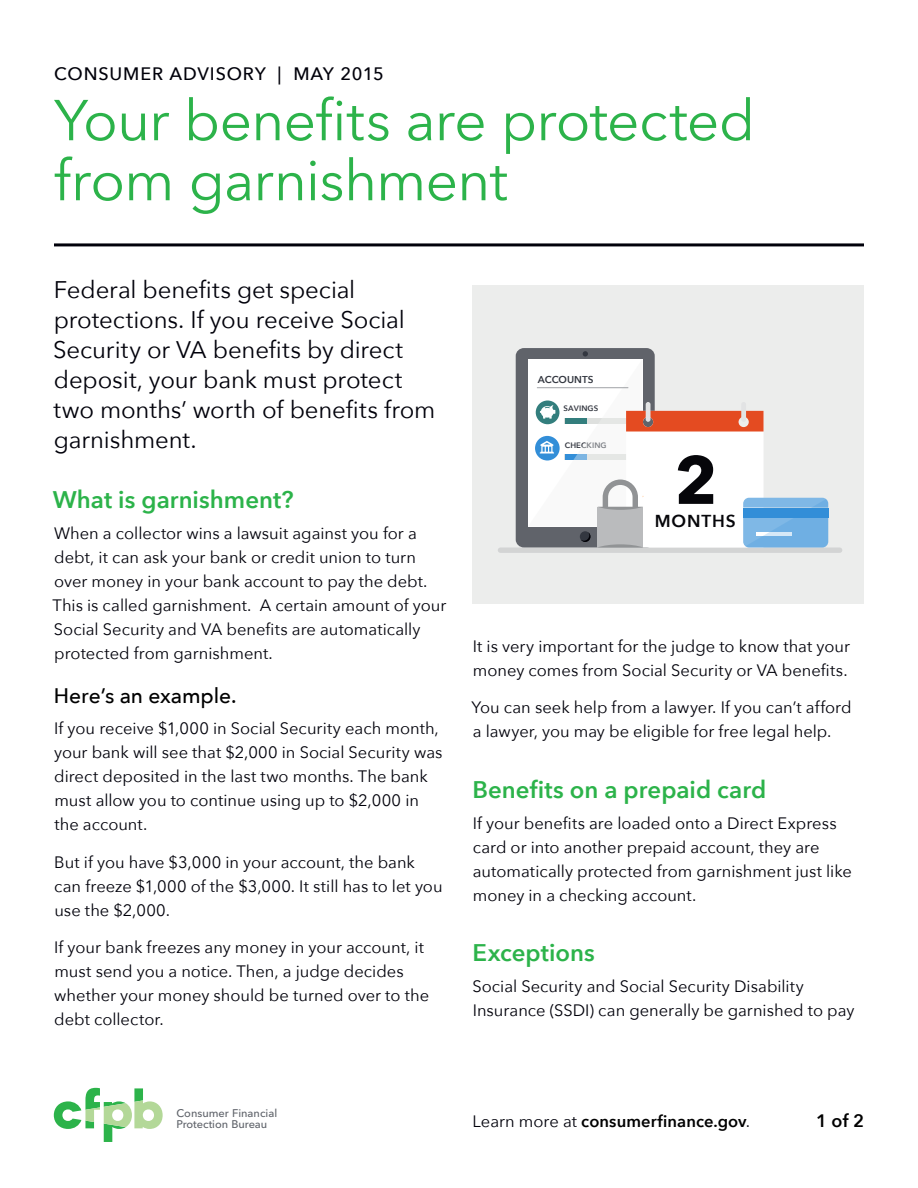
<style>
.page{position:relative;width:918px;height:1188px;background:#fff}
.page>*{position:absolute;margin:0;border:0;box-sizing:border-box;transform-origin:0 0}
.t1{font:700 67.2px "Avenir Next";color:#06060a}
.t2{font:57px/60px "Avenir Next";letter-spacing:-.015em;color:#2cb34a}
.t3{font:24px/30px "Avenir Next";letter-spacing:-.005em;color:#00000a}
.t4{font:600 24px "Avenir Next";color:#2cb34a}
.t5{font:500 21px "Avenir Next";letter-spacing:-.005em;color:#000}
.t6{font:500 18px "Avenir Next";letter-spacing:.045em;color:#00000a}
.t7{font:600 18px "Avenir Next";color:#000}
.t8{font:600 17.25px "Avenir Next";letter-spacing:.05em;color:#06060a}
.t9{font:16.5px/24px "Avenir Next";color:#00000a}
.t10{font:600 16.5px "Avenir Next";letter-spacing:.005em;color:#000}
.t11{font:500 11.1px/11.2px "Avenir Next";color:#5f636a}
.t12{font:600 10.05px "Avenir Next";color:#333740}
.t13{font:600 7.8px "Avenir Next";letter-spacing:.01em;color:#333740}
.s1{font-weight:400;color:#00000a}
</style>
<div class="page">
<div style="left:472px;top:285px;width:392px;height:318px;background:#ecedec"></div>
<svg style="left:54px;top:1088px;width:109px;height:54px"></svg>
<hr style="left:54px;top:243px;width:810px;height:3px;background:#00000a">
<div style="left:498px;top:547px;width:344px;height:6px;background:#d3d4d4;border-radius:3px"></div>
<div style="left:516px;top:348px;width:139px;height:199px;background:#60636a;border-radius:8px"></div>
<svg style="left:528px;top:351px;width:300px;height:196px"></svg>
<p class="t6" style="left:54px;top:63px;width:331px">CONSUMER ADVISORY | MAY 2015</p>
<h2 class="t2" style="left:54px;top:90px;width:703px">Your benefits are protected from garnishment</h2>
<h3 class="t3" style="left:53px;top:274px;width:384px">Federal benefits get special protections. If you receive Social<br>Security or VA benefits by direct deposit, your bank must protect two months’ worth of benefits from garnishment.</h3>
<h3 class="t4" style="left:53px;top:486px;width:242px">What is garnishment?</h3>
<p class="t9" style="left:52px;top:522px;width:395px">When a collector wins a lawsuit against you for a debt, it can ask your bank or credit union to turn over money in your bank account to pay the debt.<br>This is called garnishment. A certain amount of your Social Security and VA benefits are automatically protected from garnishment.</p>
<p class="t5" style="left:54px;top:684px;width:184px">Here’s an example.</p>
<p class="t9" style="left:54px;top:717px;width:390px">If you receive $1,000 in Social Security each month, your bank will see that $2,000 in Social Security was direct deposited in the last two months. The bank must allow you to continue using up to $2,000 in the account.</p>
<p class="t9" style="left:54px;top:850px;width:390px">But if you have $3,000 in your account, the bank can freeze $1,000 of the $3,000. It still has to let you use the $2,000.</p>
<p class="t9" style="left:54px;top:936px;width:376px">If your bank freezes any money in your account, it must send you a notice. Then, a judge decides whether your money should be turned over to the debt collector.</p>
<p class="t12" style="left:538px;top:374px;width:57px">ACCOUNTS</p>
<p class="t13" style="left:564px;top:403px;width:36px">SAVINGS</p>
<p class="t13" style="left:565px;top:441px;width:43px">CHECKING</p>
<h1 class="t1" style="left:674px;top:439px;width:45px">2</h1>
<p class="t8" style="left:655px;top:511px;width:82px">MONTHS</p>
<p class="t9" style="left:473px;top:634px;width:379px">It is very important for the judge to know that your money comes from Social Security or VA benefits.</p>
<p class="t9" style="left:471px;top:696px;width:382px">You can seek help from a lawyer. If you can’t afford a lawyer, you may be eligible for free legal help.</p>
<h3 class="t4" style="left:473px;top:775px;width:295px">Benefits on a prepaid card</h3>
<p class="t9" style="left:473px;top:811px;width:381px">If your benefits are loaded onto a Direct Express card or into another prepaid account, they are automatically protected from garnishment just like money in a checking account.</p>
<h3 class="t4" style="left:473px;top:939px;width:124px">Exceptions</h3>
<p class="t9" style="left:472px;top:975px;width:384px">Social Security and Social Security Disability<br>Insurance (SSDI) can generally be garnished to pay</p>
<p class="t11" style="left:177px;top:1108px;width:102px">Consumer Financial<br>Protection Bureau</p>
<p class="t10" style="left:472px;top:1111px;width:279px"><span class="s1">Learn more at</span> consumerfinance.gov<span class="s1">.</span></p>
<p class="t7" style="left:816px;top:1110px;width:49px">1 of 2</p>
</div>
